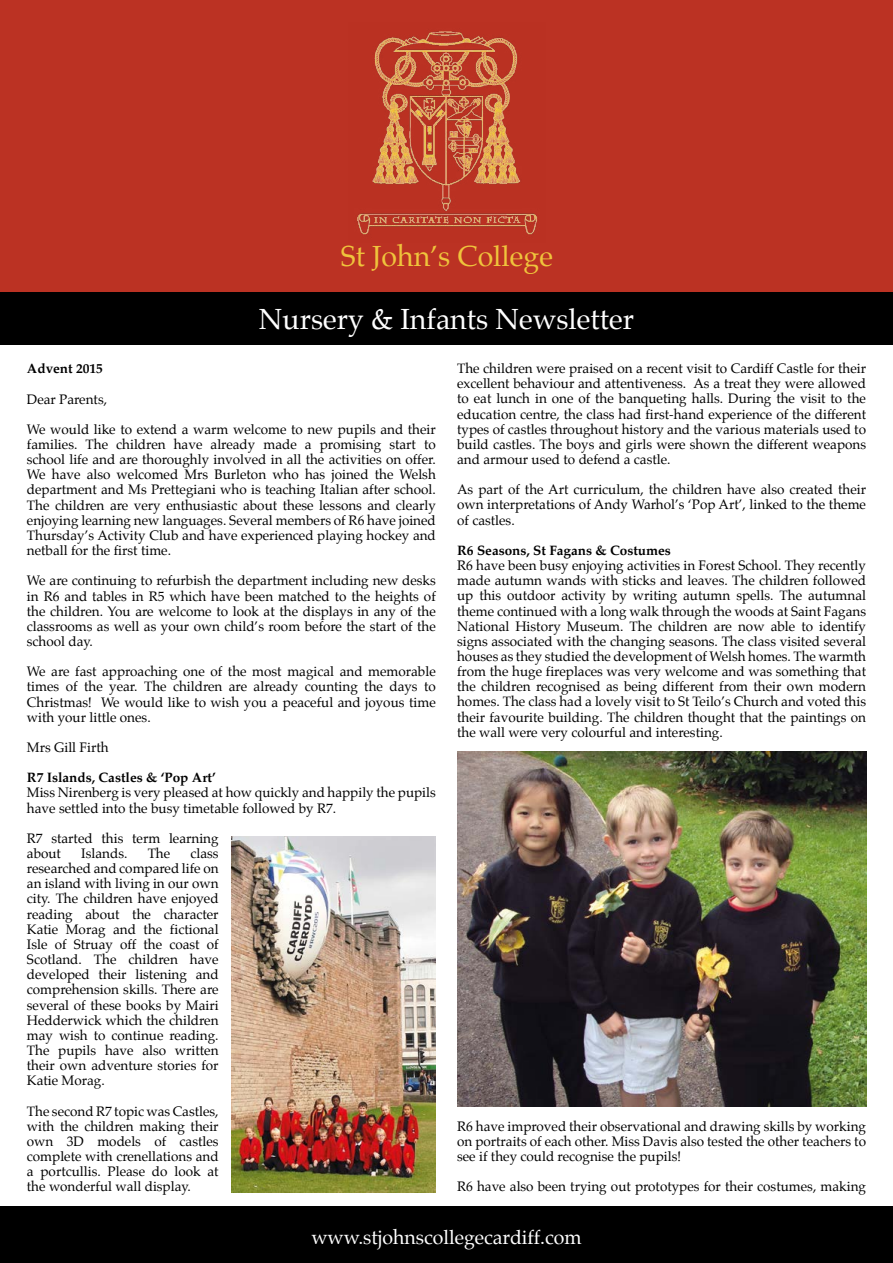
<style>
.page{position:relative;width:893px;height:1263px;background:#fff}
.page>*{position:absolute;margin:0;border:0;box-sizing:border-box;transform-origin:0 0}
.t1{font:28.5px "Palatino";color:#fff}
.t2{font:28.5px "Palatino";color:#efc43c}
.t3{font:19.5px "Palatino";color:#fff}
.t4{font:13.5px/15.1px "Palatino";color:#000;text-align:justify}
.t5{font:700 13.5px "Palatino";color:#000}
</style>
<div class="page">
<div style="left:0;top:1206px;width:893px;height:57px;background:#000"></div>
<div style="left:0;top:0;width:893px;height:292px;background:#bb3223"></div>
<div style="left:0;top:292px;width:893px;height:53px;background:#000"></div>
<img style="left:357px;top:31px;width:180px;height:204px">
<img style="left:457px;top:751px;width:409px;height:356px">
<img style="left:231px;top:836px;width:205px;height:357px">
<h1 class="t2" style="left:341px;top:232px;width:214px">St John’s College</h1>
<h1 class="t1" style="left:259px;top:296px;width:377px">Nursery &amp; Infants Newsletter</h1>
<p class="t5" style="left:27px;top:357px;width:78px">Advent 2015</p>
<p class="t4" style="left:27px;top:391px;width:82px">Dear Parents,</p>
<p class="t4" style="left:27px;top:422px;width:410px">We would like to extend a warm welcome to new pupils and their families. The children have already made a promising start to school life and are thoroughly involved in all the activities on offer.<br>We have also welcomed Mrs Burleton who has joined the Welsh department and Ms Prettegiani who is teaching Italian after school.<br>The children are very enthusiastic about these lessons and clearly enjoying learning new languages. Several members of R6 have joined Thursday’s Activity Club and have experienced playing hockey and netball for the first time.</p>
<p class="t4" style="left:27px;top:573px;width:410px">We are continuing to refurbish the department including new desks in R6 and tables in R5 which have been matched to the heights of the children. You are welcome to look at the displays in any of the classrooms as well as your own child’s room before the start of the school day.</p>
<p class="t4" style="left:27px;top:664px;width:410px">We are fast approaching one of the most magical and memorable times of the year. The children are already counting the days to Christmas! We would like to wish you a peaceful and joyous time with your little ones.</p>
<p class="t4" style="left:27px;top:740px;width:83px">Mrs Gill Firth</p>
<p class="t5" style="left:27px;top:766px;width:190px">R7 Islands, Castles &amp; ‘Pop Art’</p>
<p class="t4" style="left:27px;top:785px;width:410px">Miss Nirenberg is very pleased at how quickly and happily the pupils have settled into the busy timetable followed by R7.</p>
<p class="t4" style="left:27px;top:831px;width:193px">R7 started this term learning about</p>
<p class="t4" style="left:81px;top:846px;width:48px">Islands.</p>
<p class="t4" style="left:148px;top:846px;width:24px">The</p>
<p class="t4" style="left:27px;top:846px;width:193px;text-indent:164px">class researched and compared life on an island with living in our own city. The children have enjoyed reading about the character Katie Morag and the fictional Isle of Struay off the coast of Scotland. The children have developed their listening and comprehension skills. There are several of these books by Mairi Hedderwick which the children may wish to continue reading.<br>The pupils have also written their own adventure stories for Katie Morag.</p>
<p class="t4" style="left:27px;top:1103px;width:193px">The second R7 topic was Castles, with the children making their own 3D models of castles complete with crenellations and a portcullis. Please do look at the wonderful wall display.</p>
<p class="t4" style="left:457px;top:361px;width:410px">The children were praised on a recent visit to Cardiff Castle for their excellent behaviour and attentiveness. As a treat they were allowed to eat lunch in one of the banqueting halls. During the visit to the education centre, the class had first-hand experience of the different types of castles throughout history and the various materials used to build castles. The boys and girls were shown the different weapons and armour used to defend a castle.</p>
<p class="t4" style="left:457px;top:482px;width:410px">As part of the Art curriculum, the children have also created their own interpretations of Andy Warhol’s ‘Pop Art’, linked to the theme of castles.</p>
<p class="t5" style="left:457px;top:539px;width:215px">R6 Seasons, St Fagans &amp; Costumes</p>
<p class="t4" style="left:457px;top:558px;width:410px">R6 have been busy enjoying activities in Forest School. They recently made autumn wands with sticks and leaves. The children followed up this outdoor activity by writing autumn spells. The autumnal theme continued with a long walk through the woods at Saint Fagans National History Museum. The children are now able to identify signs associated with the changing seasons. The class visited several houses as they studied the development of Welsh homes. The warmth from the huge fireplaces was very welcome and was something that the children recognised as being different from their own modern homes. The class had a lovely visit to St Teilo’s Church and voted this their favourite building. The children thought that the paintings on the wall were very colourful and interesting.</p>
<p class="t4" style="left:457px;top:1118px;width:410px">R6 have improved their observational and drawing skills by working on portraits of each other. Miss Davis also tested the other teachers to see if they could recognise the pupils!</p>
<p class="t4" style="left:457px;top:1179px;width:410px">R6 have also been trying out prototypes for their costumes, making</p>
<h2 class="t3" style="left:311px;top:1221px;width:272px">www.stjohnscollegecardiff.com</h2>
</div>
